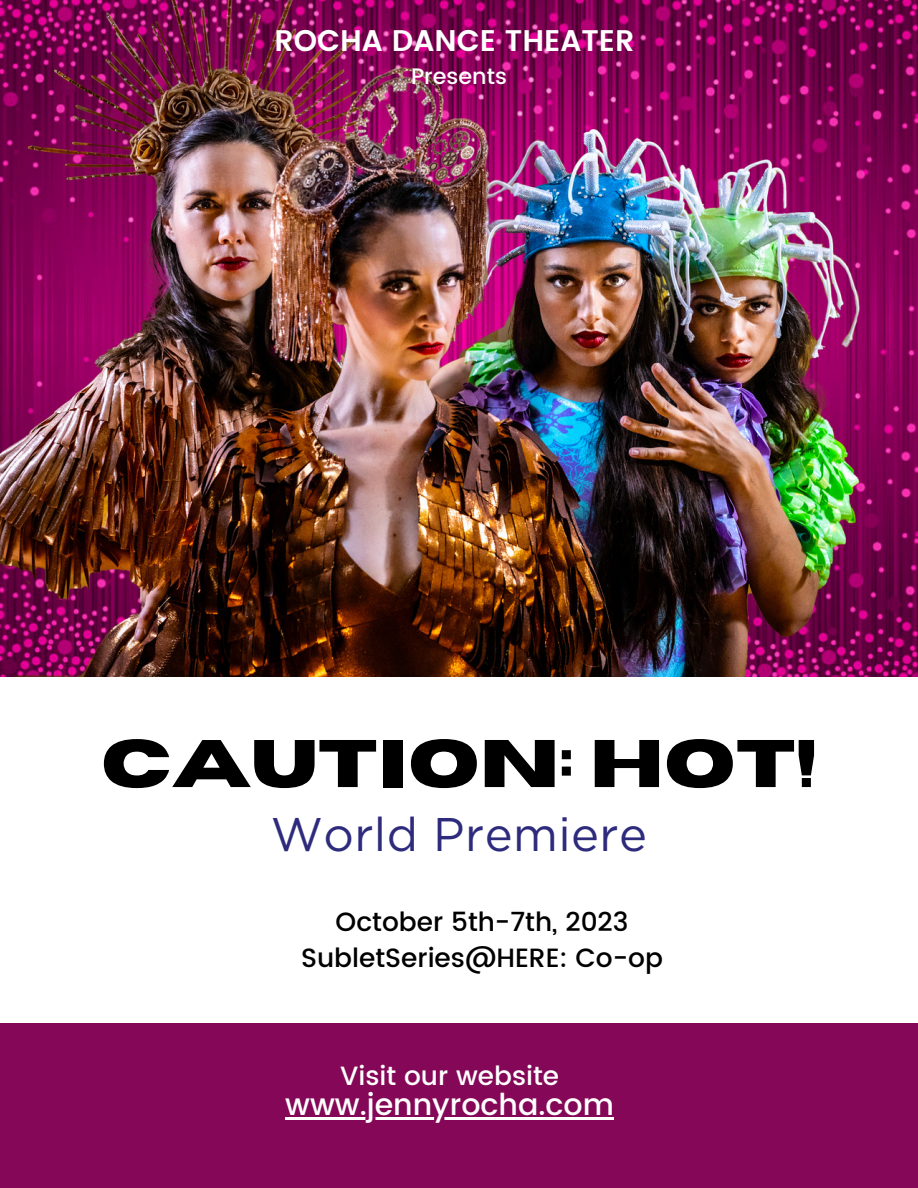
<style>
.page{position:relative;width:918px;height:1188px;background:#fff}
.page>*{position:absolute;margin:0;border:0;box-sizing:border-box;transform-origin:0 0}
.t1{font:700 67.2px "Horizon";color:#000}
.t2{font:47.1px "Gotham";letter-spacing:.01em;color:#2e2b7d}
.t3{font:500 30.15px "Poppins";color:#fff}
.t4{font:600 29.85px "Poppins";color:#fff}
.t5{font:500 26.4px "Poppins";color:#000}
.t6{font:500 26.4px "Poppins";color:#fff}
.t7{font:500 22.35px "Poppins";color:#fff}
</style>
<div class="page">
<img style="left:0;top:0;width:918px;height:677px">
<div style="left:0;top:1023px;width:918px;height:165px;background:#850858"></div>
<hr style="left:285px;top:1118px;width:329px;height:2px;background:#fff">
<p class="t4" style="left:274px;top:24px;width:362px">ROCHA DANCE THEATER</p>
<p class="t7" style="left:411px;top:63px;width:97px">Presents</p>
<p class="t1" style="left:101px;top:731px;width:717px">CAUTION: HOT!</p>
<p class="t2" style="left:271px;top:806px;width:378px">World Premiere</p>
<p class="t5" style="left:336px;top:907px;width:294px">October 5th-7th, 2023</p>
<p class="t5" style="left:301px;top:943px;width:363px">SubletSeries@HERE: Co-op</p>
<p class="t6" style="left:340px;top:1060px;width:221px">Visit our website</p>
<p class="t3" style="left:285px;top:1087px;width:330px">www.jennyrocha.com</p>
</div>
